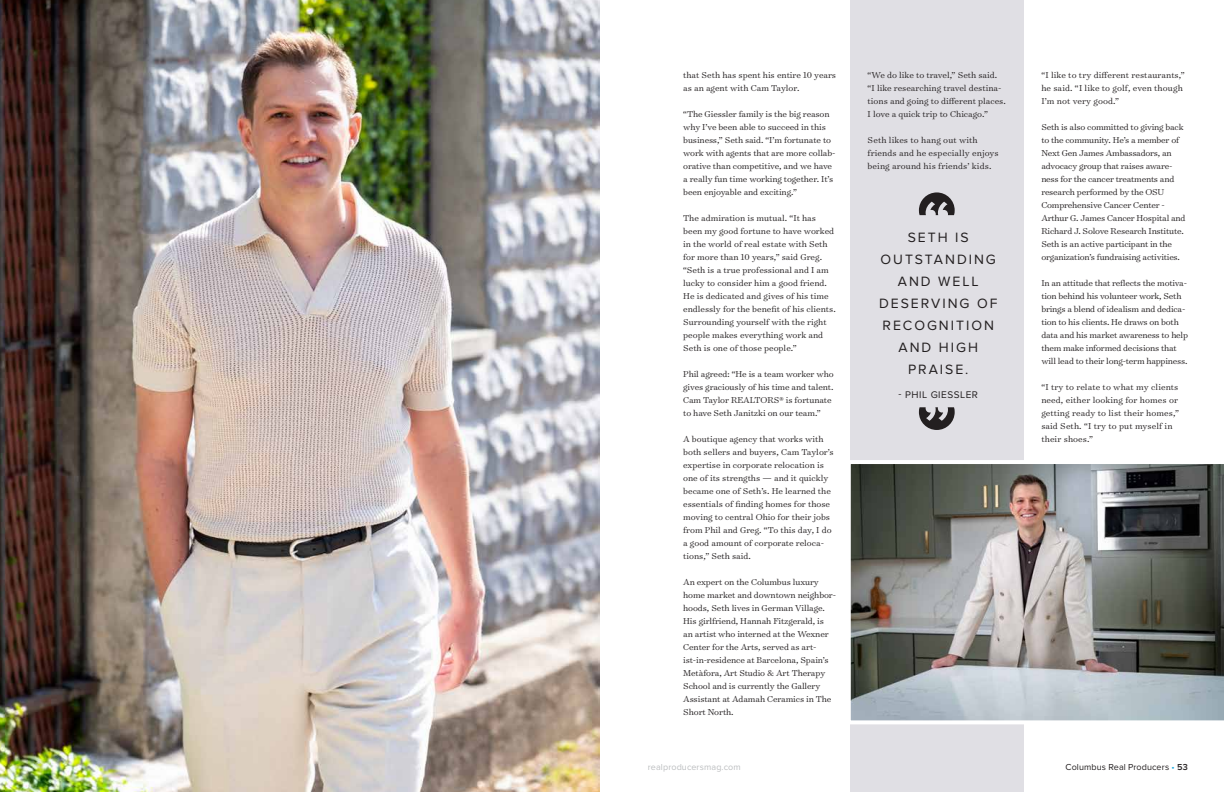
<style>
.page{position:relative;width:1224px;height:792px;background:#fff}
.page>*{position:absolute;margin:0;border:0;box-sizing:border-box;transform-origin:0 0}
.t1{font:14px/22px "Proxima Nova";letter-spacing:.14em;color:#231f20;text-align:center}
.t2{font:10px "Proxima Nova";letter-spacing:.05em;color:#231f20}
.t3{font:300 9.8px/13px "Surveyor Text";letter-spacing:-.01em;color:#231f20}
.t4{font:300 9.8px/13px "Surveyor Text";letter-spacing:.01em;color:#231f20}
.t5{font:9px "Proxima Nova";letter-spacing:.01em;color:#231f20}
.t6{font:9px "Proxima Nova";letter-spacing:.01em;color:#bcbec0}
.s1{color:#19a8e0}
.s2{font-weight:600}
</style>
<div class="page">
<div style="left:850px;top:0;width:174px;height:792px;background:#dddce1"></div>
<img style="left:0;top:0;width:600px;height:792px">
<svg style="left:919px;top:192px;width:36px;height:23px"></svg>
<svg style="left:919px;top:407px;width:36px;height:23px"></svg>
<svg style="left:850px;top:460px;width:374px;height:264px;background:#868785"></svg>
<p class="t3" style="left:683px;top:68px;width:155px">that Seth has spent his entire 10 years as an agent with Cam Taylor.</p>
<p class="t3" style="left:683px;top:107px;width:154px">“The Giessler family is the big reason why I’ve been able to succeed in this business,” Seth said. “I’m fortunate to work with agents that are more collab&shy;orative than competitive, and we have a really fun time working together. It’s been enjoyable and exciting.”</p>
<p class="t3" style="left:683px;top:211px;width:154px">The admiration is mutual. “It has been my good fortune to have worked in the world of real estate with Seth for more than 10 years,” said Greg. “Seth is a true professional and I am lucky to consider him a good friend.<br>He is dedicated and gives of his time endlessly for the benefit of his clients.<br>Surrounding yourself with the right people makes everything work and Seth is one of those people.”</p>
<p class="t3" style="left:683px;top:367px;width:152px">Phil agreed: “He is a team worker who gives graciously of his time and talent.<br>Cam Taylor REALTORS® is fortunate to have Seth Janitzki on our team.”</p>
<p class="t3" style="left:683px;top:432px;width:152px">A boutique agency that works with both sellers and buyers, Cam Taylor’s expertise in corporate relocation is one of its strengths — and it quickly became one of Seth’s. He learned the essentials of finding homes for those moving to central Ohio for their jobs from Phil and Greg. “To this day, I do a good amount of corporate reloca&shy;tions,” Seth said.</p>
<p class="t3" style="left:683px;top:575px;width:154px">An expert on the Columbus luxury home market and downtown neighbor&shy;hoods, Seth lives in German Village.<br>His girlfriend, Hannah Fitzgerald, is an artist who interned at the Wexner Center for the Arts, served as art&shy;ist-in-residence at Barcelona, Spain’s Metàfora, Art Studio &amp; Art Therapy School and is currently the Gallery Assistant at Adamah Ceramics in The Short North.</p>
<p class="t3" style="left:868px;top:68px;width:140px">“We do like to travel,” Seth said. “I like researching travel destina&shy;tions and going to different places.<br>I love a quick trip to Chicago.”</p>
<p class="t4" style="left:868px;top:133px;width:132px">Seth likes to hang out with friends and he especially enjoys being around his friends’ kids.</p>
<h1 class="t1" style="left:879px;top:226px;width:120px">SETH IS<br>OUTSTANDING<br>AND WELL<br>DESERVING OF<br>RECOGNITION<br>AND HIGH<br>PRAISE.</h1>
<p class="t2" style="left:899px;top:388px;width:81px">- PHIL GIESSLER</p>
<p class="t4" style="left:1041px;top:68px;width:145px">“I like to try different restaurants,” he said. “I like to golf, even though<br>I’m not very good.”</p>
<p class="t3" style="left:1041px;top:120px;width:146px">Seth is also committed to giving back to the community. He’s a member of Next Gen James Ambassadors, an advocacy group that raises aware&shy;ness for the cancer treatments and research performed by the OSU Comprehensive Cancer Center - Arthur G. James Cancer Hospital and Richard J. Solove Research Institute.<br>Seth is an active participant in the organization’s fundraising activities.</p>
<p class="t3" style="left:1041px;top:276px;width:148px">In an attitude that reflects the motiva&shy;tion behind his volunteer work, Seth brings a blend of idealism and dedica&shy;tion to his clients. He draws on both data and his market awareness to help them make informed decisions that will lead to their long-term happiness.</p>
<p class="t4" style="left:1041px;top:380px;width:139px">“I try to relate to what my clients need, either looking for homes or getting ready to list their homes,” said Seth. “I try to put myself in their shoes.”</p>
<p class="t6" style="left:648px;top:762px;width:94px">realproducersmag.com</p>
<p class="t5" style="left:1065px;top:762px;width:124px">Columbus Real Producers <span class="s1">•</span> <span class="s2">53</span></p>
</div>
